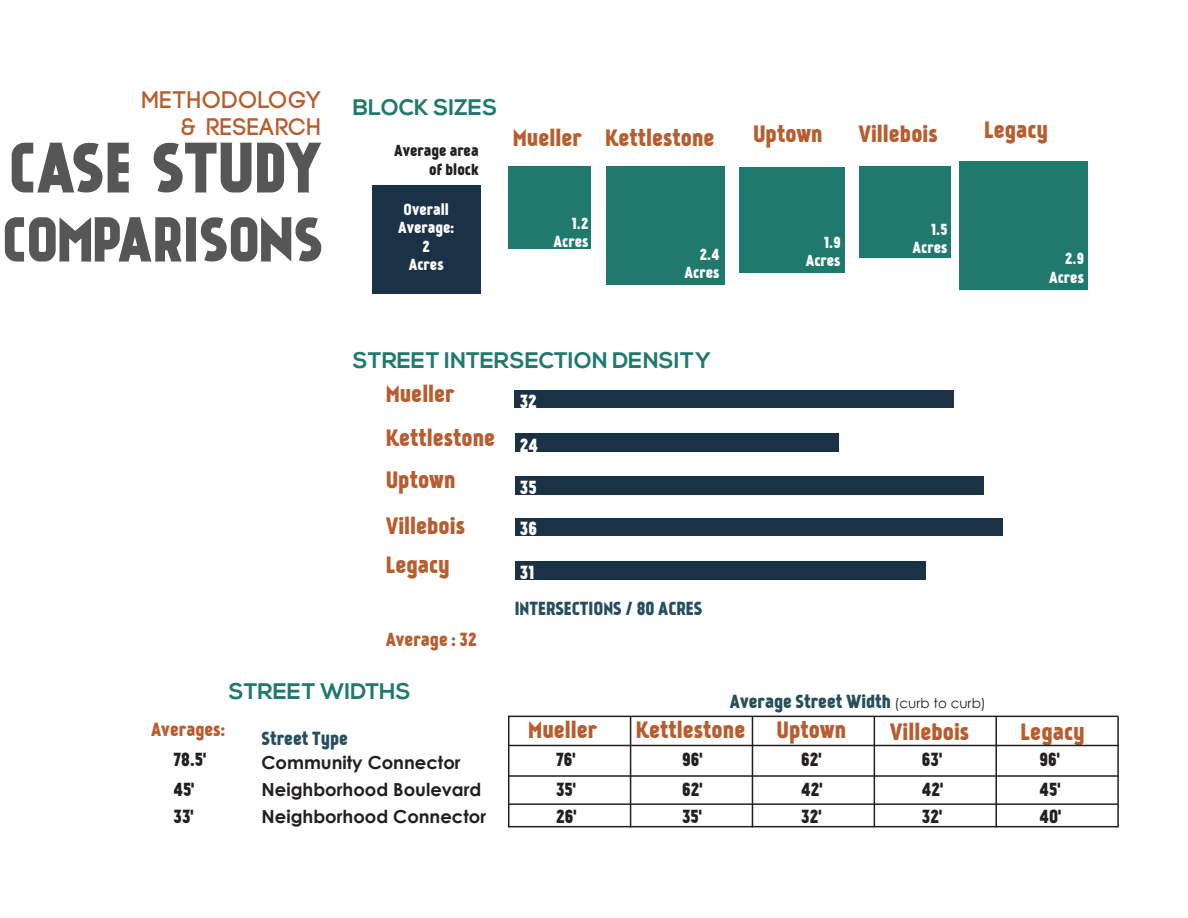
<style>
.page{position:relative;width:1188px;height:918px;background:#fff}
.page>*{position:absolute;margin:0;border:0;box-sizing:border-box;transform-origin:0 0}
.t1{font:67.5px "Kankin FREEFONT";letter-spacing:-.08em;color:#565656}
.t2{font:60px "Kankin FREEFONT";letter-spacing:-.065em;color:#565656}
.t3{font:700 24px/27px "Code";letter-spacing:.05em;color:#b75d2f;text-align:right}
.t4{font:22.5px/43.2px "Kankin";color:#b75d2f}
.t5{font:700 22.5px "Nexa";color:#1f796c}
.t6{font:18px "Kankin";color:#264e5d}
.t7{font:700 18px/27px "Century Gothic";color:#231f20}
.t8{font:18px/29.7px "Kankin";color:#231f20}
.t9{font:18px "Kankin";color:#b75d2f}
.t10{font:18px "Kankin";color:#fff}
.t11{font:15.15px/18.3px "Kankin";color:#fff;text-align:right}
.t12{font:15.15px/18.3px "Kankin";color:#231f20;text-align:right}
.s1{font-family:"Century Gothic";font-size:13.5px;color:#231f20}
</style>
<div class="page">
<div style="left:508px;top:167px;width:83px;height:82px;background:#1f796c"></div>
<div style="left:606px;top:167px;width:119px;height:118px;background:#1f796c"></div>
<div style="left:739px;top:167px;width:106px;height:105px;background:#1f796c"></div>
<div style="left:859px;top:167px;width:91px;height:91px;background:#1f796c"></div>
<div style="left:959px;top:162px;width:129px;height:128px;background:#1f796c"></div>
<div style="left:372px;top:185px;width:109px;height:109px;background:#1b3246"></div>
<div style="left:515px;top:391px;width:439px;height:17px;background:#1b3246"></div>
<div style="left:515px;top:433px;width:324px;height:19px;background:#1b3246"></div>
<div style="left:515px;top:476px;width:468px;height:18px;background:#1b3246"></div>
<div style="left:515px;top:518px;width:488px;height:17px;background:#1b3246"></div>
<div style="left:515px;top:561px;width:411px;height:18px;background:#1b3246"></div>
<svg style="left:508px;top:715px;width:611px;height:113px"></svg>
<hr style="left:509px;top:745px;width:609px;height:1px;background:#231f20">
<hr style="left:509px;top:775px;width:609px;height:2px;background:#231f20">
<hr style="left:509px;top:803px;width:609px;height:2px;background:#231f20">
<hr style="left:509px;top:826px;width:609px;height:1px;background:#231f20">
<p class="t3" style="left:142px;top:87px;width:180px">METHODOLOGY &amp; RESEARCH</p>
<p class="t5" style="left:353px;top:94px;width:146px">BLOCK SIZES</p>
<p class="t12" style="left:394px;top:142px;width:86px">Average area of block</p>
<h1 class="t1" style="left:8px;top:129px;width:319px">CASE STUDY</h1>
<h2 class="t2" style="left:1px;top:205px;width:325px">COMPARISONS</h2>
<p class="t11" style="left:398px;top:201px;width:58px;text-align:center">Overall<br>Average:<br>2<br>Acres</p>
<p class="t4" style="left:513px;top:116px;width:203px">Mueller Kettlestone</p>
<p class="t4" style="left:753px;top:113px;width:71px">Uptown</p>
<p class="t4" style="left:858px;top:113px;width:81px">Villebois</p>
<p class="t4" style="left:984px;top:108px;width:66px">Legacy</p>
<p class="t11" style="left:554px;top:214px;width:36px">1.2<br>Acres</p>
<p class="t11" style="left:685px;top:246px;width:36px">2.4<br>Acres</p>
<p class="t11" style="left:806px;top:233px;width:36px">1.9<br>Acres</p>
<p class="t11" style="left:913px;top:220px;width:36px">1.5<br>Acres</p>
<p class="t11" style="left:1049px;top:250px;width:36px">2.9<br>Acres</p>
<p class="t5" style="left:353px;top:347px;width:359px">STREET INTERSECTION DENSITY</p>
<p class="t4" style="left:386px;top:373px;width:111px">Mueller<br>Kettlestone<br>Uptown</p>
<p class="t4" style="left:386px;top:506px;width:81px;line-height:39.6px">Villebois<br>Legacy</p>
<p class="t9" style="left:386px;top:628px;width:93px">Average : 32</p>
<p class="t5" style="left:229px;top:678px;width:183px">STREET WIDTHS</p>
<p class="t10" style="left:520px;top:390px;width:19px">32</p>
<p class="t10" style="left:520px;top:434px;width:20px">24</p>
<p class="t10" style="left:520px;top:477px;width:18px">35</p>
<p class="t10" style="left:520px;top:518px;width:19px">36</p>
<p class="t10" style="left:520px;top:562px;width:16px">31</p>
<p class="t6" style="left:515px;top:597px;width:189px">INTERSECTIONS / 80 ACRES</p>
<p class="t6" style="left:730px;top:690px;width:258px">Average Street Width <span class="s1">(curb to curb)</span></p>
<p class="t9" style="left:151px;top:719px;width:76px">Averages:</p>
<p class="t4" style="left:528px;top:708px;width:70px">Mueller</p>
<p class="t4" style="left:636px;top:708px;width:111px">Kettlestone</p>
<p class="t4" style="left:776px;top:708px;width:71px">Uptown</p>
<p class="t4" style="left:890px;top:710px;width:81px">Villebois</p>
<p class="t4" style="left:1021px;top:710px;width:66px">Legacy</p>
<p class="t7" style="left:262px;top:749px;width:226px">Community Connector<br>Neighborhood Boulevard<br>Neighborhood Connector</p>
<p class="t6" style="left:262px;top:728px;width:88px">Street Type</p>
<p class="t8" style="left:174px;top:745px;width:34px">78.5'<br>45'</p>
<p class="t8" style="left:174px;top:801px;width:22px">33'</p>
<p class="t8" style="left:801px;top:745px;width:23px">62'<br>42'</p>
<p class="t8" style="left:801px;top:801px;width:22px">32'</p>
<p class="t8" style="left:922px;top:745px;width:23px">63'<br>42'</p>
<p class="t8" style="left:922px;top:801px;width:22px">32'</p>
<p class="t8" style="left:556px;top:745px;width:21px">76'<br>35'</p>
<p class="t8" style="left:556px;top:801px;width:22px">26'</p>
<p class="t8" style="left:682px;top:745px;width:22px">96'<br>62'</p>
<p class="t8" style="left:682px;top:801px;width:21px">35'</p>
<p class="t8" style="left:1040px;top:745px;width:22px">96'<br>45'</p>
<p class="t8" style="left:1040px;top:801px;width:23px">40'</p>
</div>
